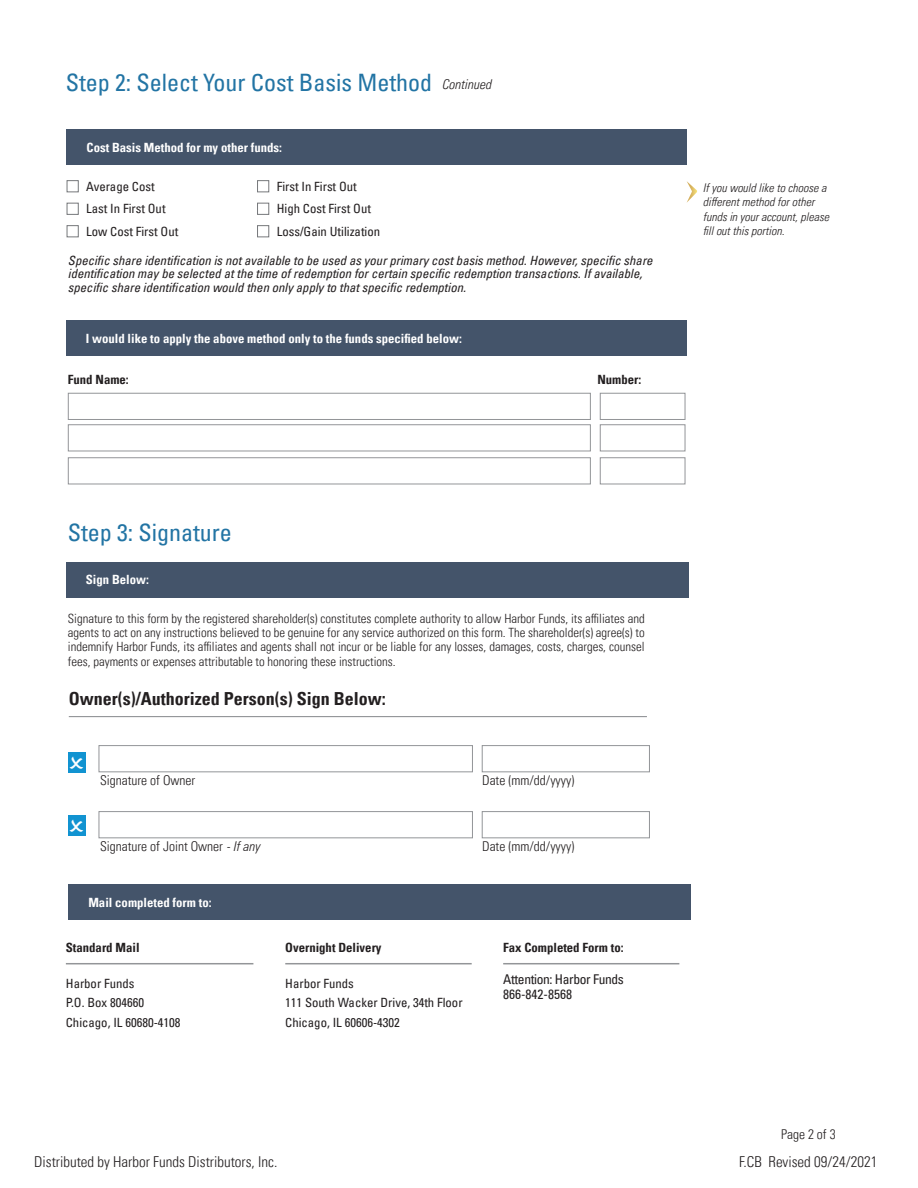
<style>
.page{position:relative;width:918px;height:1188px;background:#fff}
.page>*{position:absolute;margin:0;border:0;box-sizing:border-box;transform-origin:0 0}
.t1{font:condensed 24px "Univers LT Pro";color:#2274a4}
.t2{font:700 condensed 18px "Univers LT Pro";color:#231f20}
.t3{font:300 condensed 15px "Univers LT Pro";color:#231f20}
.t4{font:300 condensed 13.5px "Univers LT Pro";color:#231f20}
.t5{font:condensed 13.5px "Univers LT Pro";letter-spacing:-.025em;color:#231f20}
.t6{font:condensed 13.5px "Univers LT Pro";color:#231f20}
.t7{font:italic 300 condensed 13.5px "Univers LT Pro";color:#231f20}
.t8{font:300 condensed 12.75px/14.2px "Univers LT Pro";color:#231f20;text-align:justify}
.t9{font:italic condensed 12.75px/13.5px "Univers LT Pro";color:#231f20}
.t10{font:condensed 12.75px "Univers LT Pro";color:#231f20}
.t11{font:700 condensed 12.75px "Univers LT Pro";color:#fff}
.t12{font:700 condensed 12.75px "Univers LT Pro";color:#231f20}
.t13{font:italic 300 condensed 12px/14.2px "Univers LT Pro";color:#231f20}
.s1{font-style:italic}
</style>
<div class="page">
<div style="left:482px;top:745px;width:168px;height:27px;background:#fff;border:1px solid #939598"></div>
<div style="left:99px;top:745px;width:374px;height:27px;background:#fff;border:1px solid #939598"></div>
<div style="left:99px;top:811px;width:374px;height:27px;background:#fff;border:1px solid #939598"></div>
<div style="left:482px;top:811px;width:168px;height:27px;background:#fff;border:1px solid #939598"></div>
<div style="left:68px;top:752px;width:17px;height:21px;background:#1193d1"></div>
<div style="left:68px;top:815px;width:17px;height:21px;background:#1193d1"></div>
<div style="left:66px;top:563px;width:622px;height:35px;background:#44546a"></div>
<hr style="left:69px;top:716px;width:578px;height:1px;background:#939598">
<div style="left:67px;top:129px;width:620px;height:35px;background:#44546a"></div>
<div style="left:66px;top:320px;width:620px;height:35px;background:#44546a"></div>
<div style="left:600px;top:393px;width:85px;height:27px;background:#fff;border:1px solid #939598"></div>
<div style="left:600px;top:424px;width:85px;height:27px;background:#fff;border:1px solid #939598"></div>
<div style="left:600px;top:457px;width:85px;height:27px;background:#fff;border:1px solid #939598"></div>
<div style="left:68px;top:393px;width:523px;height:27px;background:#fff;border:1px solid #939598"></div>
<div style="left:68px;top:424px;width:523px;height:27px;background:#fff;border:1px solid #939598"></div>
<div style="left:68px;top:457px;width:523px;height:27px;background:#fff;border:1px solid #939598"></div>
<div style="left:67px;top:180px;width:12px;height:12px;background:#fff;border:1px solid #76787b"></div>
<div style="left:67px;top:203px;width:12px;height:12px;background:#fff;border:1px solid #76787b"></div>
<div style="left:67px;top:225px;width:12px;height:12px;background:#fff;border:1px solid #76787b"></div>
<div style="left:257px;top:180px;width:12px;height:12px;background:#fff;border:1px solid #76787b"></div>
<div style="left:257px;top:203px;width:12px;height:12px;background:#fff;border:1px solid #76787b"></div>
<div style="left:257px;top:225px;width:12px;height:12px;background:#fff;border:1px solid #76787b"></div>
<div style="left:68px;top:884px;width:623px;height:35px;background:#44546a"></div>
<hr style="left:66px;top:963px;width:187px;height:1px;background:#939598">
<hr style="left:285px;top:963px;width:187px;height:1px;background:#939598">
<hr style="left:503px;top:963px;width:176px;height:1px;background:#939598">
<svg style="left:687px;top:181px;width:10px;height:22px"></svg>
<p class="t1" style="left:66px;top:67px;width:368px">Step 2: Select Your Cost Basis Method</p>
<p class="t7" style="left:442px;top:75px;width:51px">Continued</p>
<p class="t11" style="left:87px;top:139px;width:197px">Cost Basis Method for my other funds:</p>
<p class="t10" style="left:86px;top:178px;width:70px">Average Cost</p>
<p class="t10" style="left:86px;top:201px;width:81px">Last In First Out</p>
<p class="t10" style="left:86px;top:223px;width:94px">Low Cost First Out</p>
<p class="t10" style="left:277px;top:178px;width:82px">First In First Out</p>
<p class="t10" style="left:277px;top:201px;width:96px">High Cost First Out</p>
<p class="t10" style="left:277px;top:223px;width:105px">Loss/Gain Utilization</p>
<p class="t9" style="left:68px;top:253px;width:586px">Specific share identification is not available to be used as your primary cost basis method. However, specific share identification may be selected at the time of redemption for certain specific redemption transactions. If available, specific share identification would then only apply to that specific redemption.</p>
<p class="t11" style="left:86px;top:330px;width:378px">I would like to apply the above method only to the funds specified below:</p>
<p class="t12" style="left:68px;top:371px;width:62px">Fund Name:</p>
<p class="t12" style="left:597px;top:371px;width:45px">Number:</p>
<p class="t13" style="left:703px;top:180px;width:125px">If you would like to choose a different method for other</p>
<p class="t13" style="left:703px;top:209px;width:128px">funds in your account, please</p>
<p class="t13" style="left:703px;top:223px;width:83px">fill out this portion.</p>
<p class="t1" style="left:68px;top:517px;width:165px">Step 3: Signature</p>
<p class="t11" style="left:86px;top:572px;width:65px">Sign Below:</p>
<p class="t8" style="left:68px;top:610px;width:578px">Signature to this form by the registered shareholder(s) constitutes complete authority to allow Harbor Funds, its affiliates and agents to act on any instructions believed to be genuine for any service authorized on this form. The shareholder(s) agree(s) to indemnify Harbor Funds, its affiliates and agents shall not incur or be liable for any losses, damages, costs, charges, counsel fees, payments or expenses attributable to honoring these instructions.</p>
<p class="t2" style="left:69px;top:688px;width:318px">Owner(s)/Authorized Person(s) Sign Below:</p>
<p class="t4" style="left:100px;top:772px;width:97px">Signature of Owner</p>
<p class="t4" style="left:482px;top:772px;width:94px">Date (mm/dd/yyyy)</p>
<p class="t4" style="left:100px;top:838px;width:161px">Signature of Joint Owner <span class="s1">- If any</span></p>
<p class="t4" style="left:482px;top:838px;width:94px">Date (mm/dd/yyyy)</p>
<p class="t11" style="left:88px;top:894px;width:125px">Mail completed form to:</p>
<p class="t12" style="left:66px;top:940px;width:75px">Standard Mail</p>
<p class="t10" style="left:66px;top:975px;width:70px">Harbor Funds</p>
<p class="t10" style="left:66px;top:995px;width:80px">P.O. Box 804660</p>
<p class="t10" style="left:66px;top:1014px;width:116px">Chicago, IL 60680-4108</p>
<p class="t12" style="left:285px;top:940px;width:98px">Overnight Delivery</p>
<p class="t10" style="left:285px;top:975px;width:70px">Harbor Funds</p>
<p class="t10" style="left:285px;top:995px;width:179px">111 South Wacker Drive, 34th Floor</p>
<p class="t10" style="left:285px;top:1014px;width:116px">Chicago, IL 60606-4302</p>
<p class="t12" style="left:503px;top:940px;width:122px">Fax Completed Form to:</p>
<p class="t5" style="left:503px;top:970px;width:122px">Attention: Harbor Funds</p>
<p class="t6" style="left:503px;top:985px;width:70px">866-842-8568</p>
<p class="t3" style="left:34px;top:1151px;width:245px">Distributed by Harbor Funds Distributors, Inc.</p>
<p class="t4" style="left:781px;top:1125px;width:56px">Page 2 of 3</p>
<p class="t3" style="left:739px;top:1151px;width:140px">F.CB Revised 09/24/2021</p>
</div>
